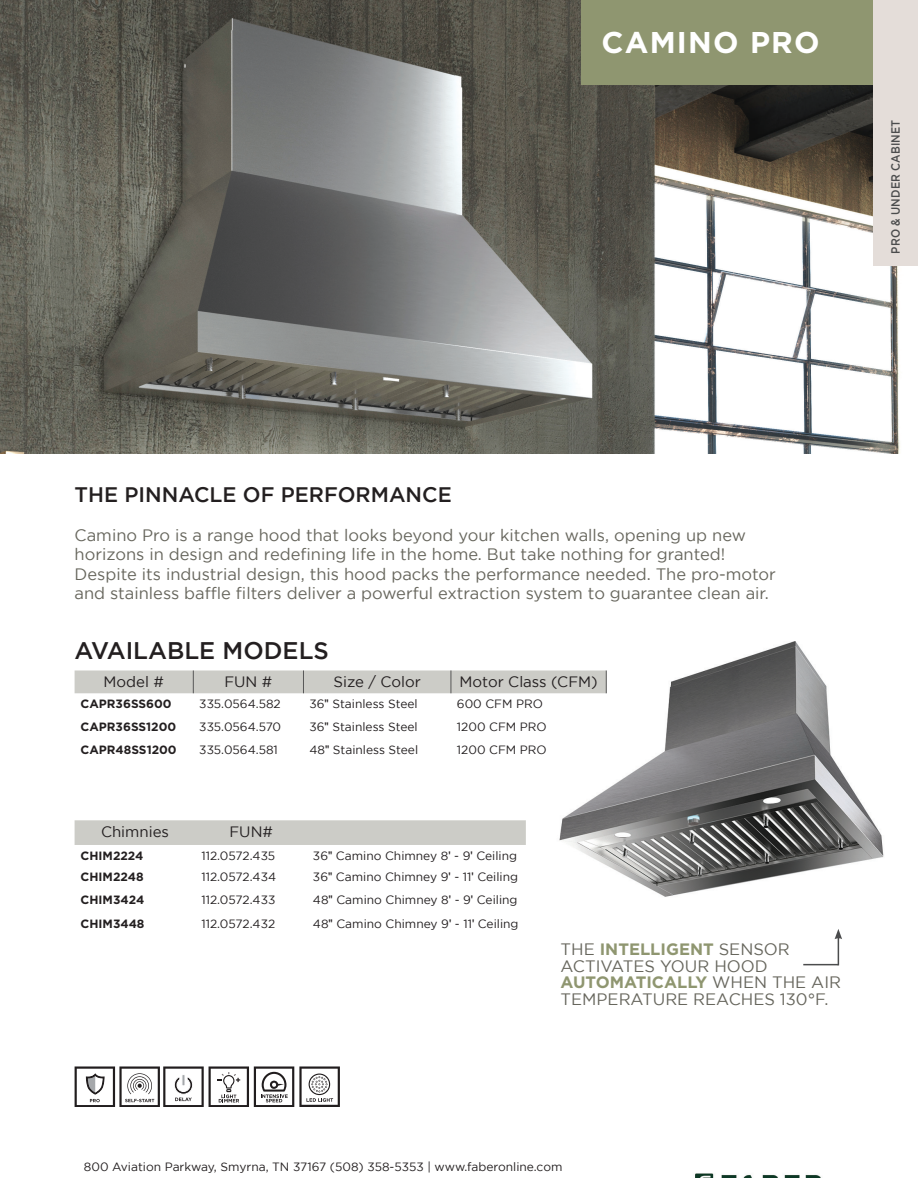
<style>
.page{position:relative;width:918px;height:1188px;background:#fff}
.page>*{position:absolute;margin:0;border:0;box-sizing:border-box;transform-origin:0 0}
.t1{font:700 30px "Gotham";letter-spacing:.04em;color:#fff}
.t2{font:500 24px "Gotham";color:#231f20}
.t3{font:500 21px "Gotham";color:#231f20}
.t4{font:16.5px/19.5px "Gotham";color:#67665d}
.t5{font:15px "Gotham";color:#231f20}
.t6{font:12px "Gotham";color:#231f20}
.t7{font:700 12px "Gotham";color:#231f20}
.t8{font:500 12px "Gotham";letter-spacing:.01em;color:#4b4c4d;scale:.9 1}
.s1{font-family:"Arial"}
.s2{font-weight:700;color:#8f9670}
</style>
<div class="page">
<img style="left:0;top:0;width:900px;height:454px">
<img style="left:539px;top:641px;width:345px;height:256px">
<img style="left:695px;top:1173px;width:126px;height:4px">
<div style="left:581px;top:0;width:314px;height:84px;background:#8f9670"></div>
<div style="left:874px;top:0;width:44px;height:266px;background:#e4ddd9"></div>
<hr style="left:803px;top:964px;width:35px;height:1px;background:#4b4c4d">
<svg style="left:835px;top:929px;width:7px;height:36px"></svg>
<div style="left:75px;top:670px;width:532px;height:23px;background:#ccccc7"></div>
<div style="left:75px;top:820px;width:451px;height:25px;background:#ccccc7"></div>
<svg style="left:75px;top:1066px;width:265px;height:41px"></svg>
<p class="t1" style="left:601px;top:25px;width:220px">CAMINO PRO</p>
<p class="t8" style="left:889px;top:254px;width:150px;rotate:-90deg">PRO &amp; UNDER CABINET</p>
<p class="t3" style="left:75px;top:482px;width:379px">THE PINNACLE OF PERFORMANCE</p>
<p class="t4" style="left:75px;top:525px;width:703px">Camino Pro is a range hood that looks beyond your kitchen walls, opening up new horizons in design and redefining life in the home. But take nothing for granted!<br>Despite its industrial design, this hood packs the performance needed. The pro-motor and stainless baffle filters deliver a powerful extraction system to guarantee clean air.</p>
<p class="t2" style="left:75px;top:637px;width:256px">AVAILABLE MODELS</p>
<p class="t5" style="left:104px;top:674px;width:62px">Model #</p>
<p class="t5" style="left:224px;top:674px;width:50px">FUN #</p>
<p class="t5" style="left:333px;top:674px;width:89px">Size / Color</p>
<p class="t5" style="left:459px;top:674px;width:140px">Motor Class (CFM)</p>
<p class="t7" style="left:81px;top:697px;width:93px">CAPR36SS600</p>
<p class="t6" style="left:199px;top:697px;width:83px">335.0564.582</p>
<p class="t6" style="left:309px;top:697px;width:110px">36<span class="s1">ʺ</span> Stainless Steel</p>
<p class="t6" style="left:457px;top:697px;width:88px">600 CFM PRO</p>
<p class="t7" style="left:81px;top:720px;width:97px">CAPR36SS1200</p>
<p class="t6" style="left:199px;top:720px;width:83px">335.0564.570</p>
<p class="t6" style="left:309px;top:720px;width:110px">36<span class="s1">ʺ</span> Stainless Steel</p>
<p class="t6" style="left:457px;top:720px;width:91px">1200 CFM PRO</p>
<p class="t7" style="left:81px;top:742px;width:98px">CAPR48SS1200</p>
<p class="t6" style="left:199px;top:743px;width:80px">335.0564.581</p>
<p class="t6" style="left:309px;top:743px;width:110px">48<span class="s1">ʺ</span> Stainless Steel</p>
<p class="t6" style="left:457px;top:743px;width:91px">1200 CFM PRO</p>
<p class="t5" style="left:101px;top:824px;width:70px">Chimnies</p>
<p class="t5" style="left:229px;top:824px;width:45px">FUN#</p>
<p class="t7" style="left:81px;top:849px;width:64px">CHIM2224</p>
<p class="t6" style="left:201px;top:849px;width:75px">112.0572.435</p>
<p class="t6" style="left:313px;top:849px;width:206px">36<span class="s1">ʺ</span> Camino Chimney 8<span class="s1">'</span> - 9<span class="s1">'</span> Ceiling</p>
<p class="t7" style="left:81px;top:870px;width:65px">CHIM2248</p>
<p class="t6" style="left:201px;top:870px;width:76px">112.0572.434</p>
<p class="t6" style="left:313px;top:870px;width:207px">36<span class="s1">ʺ</span> Camino Chimney 9<span class="s1">'</span> - 11<span class="s1">'</span> Ceiling</p>
<p class="t7" style="left:81px;top:893px;width:65px">CHIM3424</p>
<p class="t6" style="left:201px;top:893px;width:75px">112.0572.433</p>
<p class="t6" style="left:313px;top:893px;width:206px">48<span class="s1">ʺ</span> Camino Chimney 8<span class="s1">'</span> - 9<span class="s1">'</span> Ceiling</p>
<p class="t7" style="left:81px;top:916px;width:65px">CHIM3448</p>
<p class="t6" style="left:201px;top:917px;width:75px">112.0572.432</p>
<p class="t6" style="left:313px;top:917px;width:207px">48<span class="s1">ʺ</span> Camino Chimney 9<span class="s1">'</span> - 11<span class="s1">'</span> Ceiling</p>
<p class="t4" style="left:561px;top:941px;width:282px;line-height:16.5px">THE <span class="s2">INTELLIGENT</span> SENSOR<br>ACTIVATES YOUR HOOD<br><span class="s2">AUTOMATICALLY</span> WHEN THE AIR<br>TEMPERATURE REACHES 130°F.</p>
<p class="t6" style="left:84px;top:1160px;width:480px">800 Aviation Parkway, Smyrna, TN 37167 (508) 358-5353 | www.faberonline.com</p>
</div>
